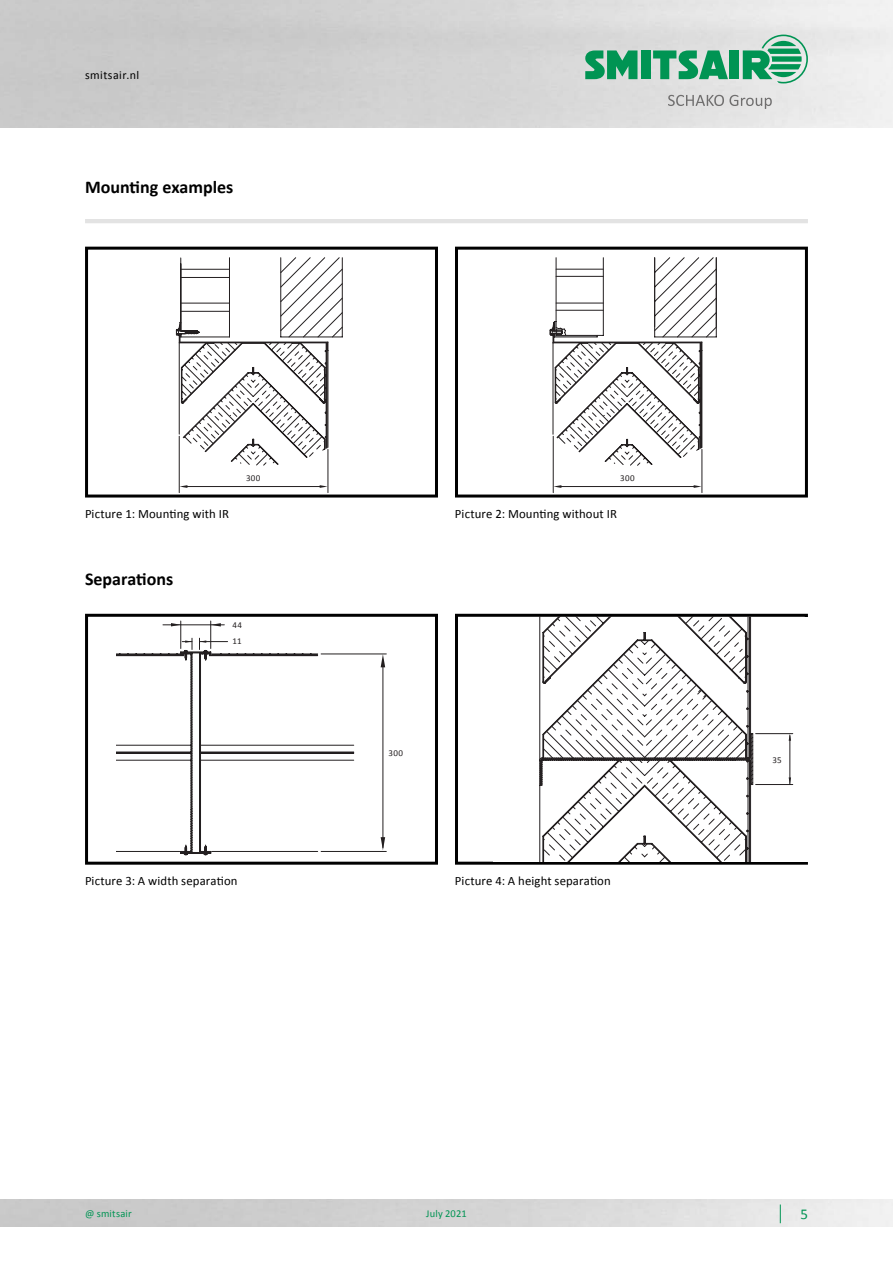
<style>
.page{position:relative;width:893px;height:1263px;background:#fff}
.page>*{position:absolute;margin:0;border:0;box-sizing:border-box;transform-origin:0 0}
.t1{font:700 18px "Calibri";letter-spacing:-.005em;color:#000}
.t2{font:15px "Calibri";color:#009453}
.t3{font:12.75px "Calibri";letter-spacing:.01em;color:#000}
.t4{font:12px "Calibri";letter-spacing:.035em;color:#000}
.t5{font:10.5px "Calibri";letter-spacing:.015em;color:#009453}
.t6{font:9px/15.5px "Calibri";letter-spacing:.025em;color:#231f20}
</style>
<div class="page">
<img style="left:0;top:0;width:893px;height:128px">
<svg style="left:668px;top:95px;width:104px;height:14px"></svg>
<div style="left:641px;top:50px;width:9px;height:29px;background:#009453"></div>
<svg style="left:585px;top:50px;width:52px;height:29px;background:#39a676"></svg>
<div style="left:730px;top:50px;width:9px;height:29px;background:#009453"></div>
<svg style="left:653px;top:50px;width:75px;height:29px;background:#59b28b"></svg>
<svg style="left:743px;top:35px;width:65px;height:48px;background:#79bfa0"></svg>
<hr style="left:85px;top:219px;width:723px;height:4px;background:#e3e3e3">
<svg style="left:780px;top:1204px;width:1px;height:19px"></svg>
<div style="left:85px;top:247px;width:353px;height:250px;border:3px solid #000"></div>
<div style="left:455px;top:247px;width:353px;height:250px;border:3px solid #000"></div>
<div style="left:455px;top:614px;width:353px;height:251px;border:3px solid #000"></div>
<div style="left:85px;top:614px;width:353px;height:251px;border:3px solid #000"></div>
<svg style="left:176px;top:257px;width:167px;height:236px"></svg>
<hr style="left:553px;top:436px;width:1px;height:57px;background:#231f20">
<hr style="left:702px;top:449px;width:1px;height:44px;background:#231f20">
<hr style="left:557px;top:486px;width:138px;height:1px;background:#231f20">
<svg style="left:553px;top:485px;width:8px;height:3px"></svg>
<svg style="left:694px;top:485px;width:8px;height:3px"></svg>
<svg style="left:550px;top:257px;width:167px;height:209px"></svg>
<div style="left:493px;top:617px;width:317px;height:244px;background:#fff"></div>
<svg style="left:539px;top:786px;width:213px;height:75px"></svg>
<svg style="left:539px;top:617px;width:254px;height:169px"></svg>
<svg style="left:117px;top:653px;width:237px;height:199px"></svg>
<hr style="left:321px;top:851px;width:65px;height:1px;background:#231f20">
<hr style="left:321px;top:654px;width:65px;height:1px;background:#231f20">
<hr style="left:383px;top:660px;width:1px;height:187px;background:#231f20">
<svg style="left:381px;top:837px;width:4px;height:13px"></svg>
<svg style="left:381px;top:654px;width:4px;height:13px"></svg>
<svg style="left:163px;top:621px;width:65px;height:234px"></svg>
<p class="t4" style="left:85px;top:67px;width:56px">smitsair.nl</p>
<h1 class="t1" style="left:85px;top:174px;width:150px">Mounting examples</h1>
<p class="t6" style="left:246px;top:470px;width:16px">300</p>
<p class="t6" style="left:620px;top:470px;width:16px">300</p>
<p class="t3" style="left:85px;top:505px;width:145px">Picture 1: Mounting with IR</p>
<p class="t3" style="left:455px;top:505px;width:164px">Picture 2: Mounting without IR</p>
<h1 class="t1" style="left:85px;top:566px;width:90px">Separations</h1>
<p class="t6" style="left:232px;top:617px;width:11px">44<br>11</p>
<p class="t6" style="left:389px;top:745px;width:16px">300</p>
<p class="t3" style="left:85px;top:872px;width:154px">Picture 3: A width separation</p>
<p class="t3" style="left:455px;top:872px;width:157px">Picture 4: A height separation</p>
<p class="t6" style="left:773px;top:752px;width:11px">35</p>
<p class="t5" style="left:85px;top:1206px;width:48px">@ smitsair</p>
<p class="t2" style="left:800px;top:1203px;width:9px">5</p>
<p class="t5" style="left:426px;top:1206px;width:42px">July 2021</p>
</div>
